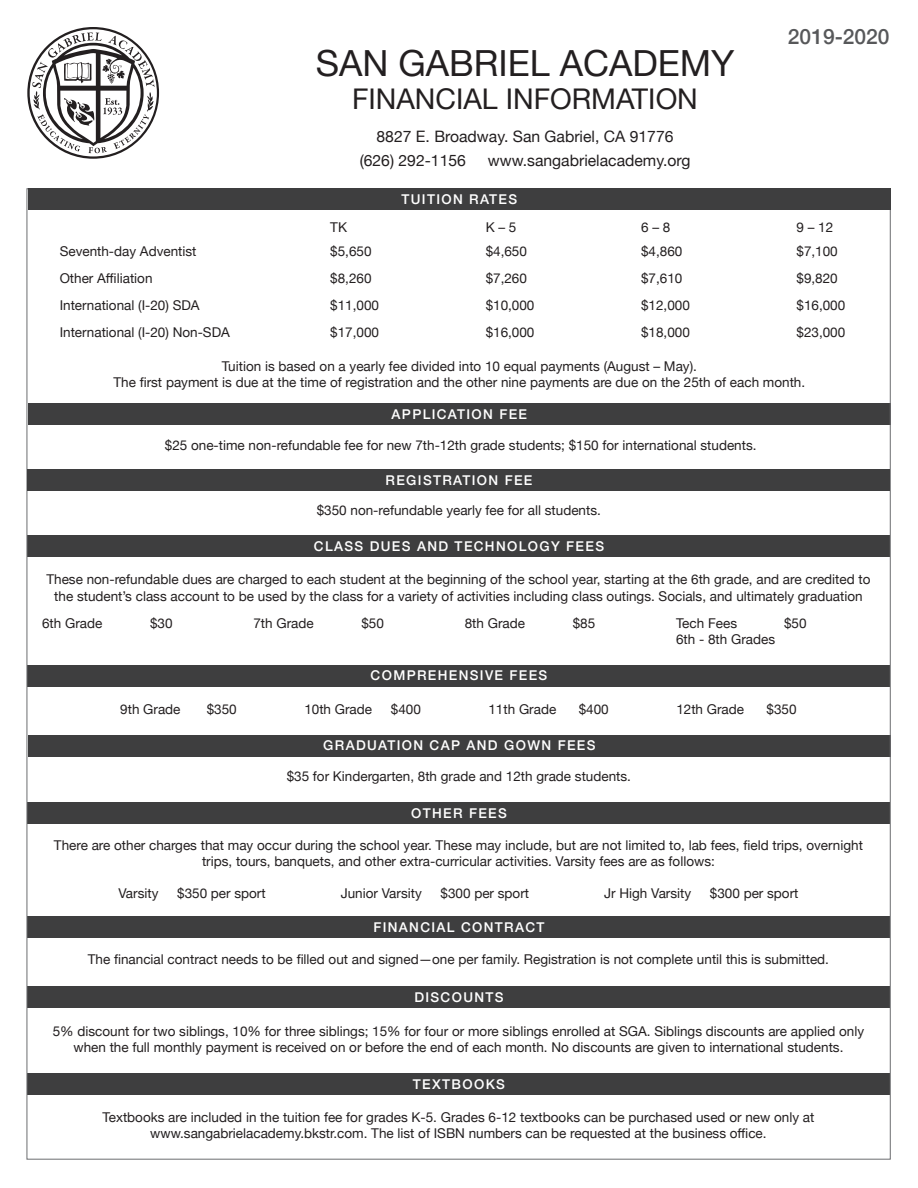
<style>
.page{position:relative;width:918px;height:1188px;background:#fff}
.page>*{position:absolute;margin:0;border:0;box-sizing:border-box;transform-origin:0 0}
.t1{font:36px "Helvetica Neue";color:#231f20}
.t2{font:28.5px "Helvetica Neue";color:#231f20}
.t3{font:500 21px "Helvetica Neue";color:#57585a}
.t4{font:15.75px "Helvetica Neue";color:#231f20}
.t5{font:13.5px/16.2px "Helvetica Neue";color:#231f20;text-align:center}
.t6{font:500 13.5px "Helvetica Neue";letter-spacing:.1em;color:#fff}
</style>
<div class="page">
<div style="left:28px;top:1073px;width:862px;height:22px;background:#3e3e3f"></div>
<div style="left:28px;top:665px;width:862px;height:22px;background:#3e3e3f"></div>
<div style="left:28px;top:802px;width:862px;height:22px;background:#3e3e3f"></div>
<div style="left:28px;top:917px;width:862px;height:21px;background:#3e3e3f"></div>
<div style="left:28px;top:986px;width:862px;height:22px;background:#3e3e3f"></div>
<div style="left:28px;top:735px;width:863px;height:22px;background:#3e3e3f"></div>
<div style="left:28px;top:535px;width:862px;height:22px;background:#3e3e3f"></div>
<div style="left:28px;top:403px;width:863px;height:22px;background:#3e3e3f"></div>
<svg style="left:27px;top:27px;width:132px;height:132px"></svg>
<div style="left:28px;top:469px;width:862px;height:22px;background:#3e3e3f"></div>
<div style="left:28px;top:189px;width:863px;height:21px;background:#3e3e3f"></div>
<p class="t5" style="left:60px;top:244px;width:138px">Seventh-day Adventist</p>
<p class="t5" style="left:60px;top:271px;width:94px">Other Affiliation</p>
<p class="t5" style="left:60px;top:298px;width:142px">International (I-20) SDA</p>
<p class="t5" style="left:60px;top:325px;width:172px">International (I-20) Non-SDA</p>
<p class="t1" style="left:316px;top:37px;width:420px">SAN GABRIEL ACADEMY</p>
<p class="t2" style="left:352px;top:79px;width:347px">FINANCIAL INFORMATION</p>
<p class="t4" style="left:377px;top:125px;width:298px">8827 E. Broadway. San Gabriel, CA 91776</p>
<p class="t4" style="left:360px;top:149px;width:108px">(626) 292-1156</p>
<p class="t4" style="left:488px;top:149px;width:204px">www.sangabrielacademy.org</p>
<p class="t5" style="left:330px;top:220px;width:18px">TK</p>
<p class="t5" style="left:330px;top:244px;width:43px">$5,650</p>
<p class="t5" style="left:330px;top:271px;width:43px">$8,260</p>
<p class="t5" style="left:330px;top:298px;width:50px">$11,000</p>
<p class="t5" style="left:330px;top:325px;width:50px">$17,000</p>
<p class="t6" style="left:401px;top:189px;width:117px">TUITION RATES</p>
<p class="t5" style="left:486px;top:220px;width:32px">K – 5</p>
<p class="t5" style="left:486px;top:244px;width:43px">$4,650</p>
<p class="t5" style="left:486px;top:271px;width:43px">$7,260</p>
<p class="t5" style="left:486px;top:298px;width:50px">$10,000</p>
<p class="t5" style="left:486px;top:325px;width:50px">$16,000</p>
<p class="t5" style="left:641px;top:220px;width:31px">6 – 8</p>
<p class="t5" style="left:641px;top:244px;width:43px">$4,860</p>
<p class="t5" style="left:641px;top:271px;width:43px">$7,610</p>
<p class="t5" style="left:641px;top:298px;width:50px">$12,000</p>
<p class="t5" style="left:641px;top:325px;width:50px">$18,000</p>
<h3 class="t3" style="left:788px;top:19px;width:103px">2019-2020</h3>
<p class="t5" style="left:796px;top:220px;width:38px">9 – 12</p>
<p class="t5" style="left:796px;top:244px;width:43px">$7,100</p>
<p class="t5" style="left:796px;top:271px;width:43px">$9,820</p>
<p class="t5" style="left:796px;top:298px;width:50px">$16,000</p>
<p class="t5" style="left:796px;top:325px;width:50px">$23,000</p>
<p class="t5" style="left:222px;top:359px;width:477px">Tuition is based on a yearly fee divided into 10 equal payments (August – May).</p>
<p class="t5" style="left:113px;top:375px;width:693px">The first payment is due at the time of registration and the other nine payments are due on the 25th of each month.</p>
<p class="t6" style="left:392px;top:403px;width:137px">APPLICATION FEE</p>
<p class="t5" style="left:165px;top:438px;width:593px">$25 one-time non-refundable fee for new 7th-12th grade students; $150 for international students.</p>
<p class="t6" style="left:386px;top:469px;width:148px">REGISTRATION FEE</p>
<p class="t5" style="left:317px;top:503px;width:286px">$350 non-refundable yearly fee for all students.</p>
<p class="t6" style="left:314px;top:535px;width:292px">CLASS DUES AND TECHNOLOGY FEES</p>
<p class="t5" style="left:46px;top:572px;width:826px">These non-refundable dues are charged to each student at the beginning of the school year, starting at the 6th grade, and are credited to the student’s class account to be used by the class for a variety of activities including class outings. Socials, and ultimately graduation</p>
<p class="t5" style="left:42px;top:616px;width:62px">6th Grade</p>
<p class="t5" style="left:150px;top:616px;width:24px">$30</p>
<p class="t5" style="left:676px;top:616px;width:63px">Tech Fees</p>
<p class="t5" style="left:784px;top:616px;width:24px">$50</p>
<p class="t5" style="left:676px;top:632px;width:101px">6th - 8th Grades</p>
<p class="t5" style="left:253px;top:616px;width:62px">7th Grade</p>
<p class="t5" style="left:361px;top:616px;width:24px">$50</p>
<p class="t5" style="left:465px;top:616px;width:62px">8th Grade</p>
<p class="t5" style="left:573px;top:616px;width:24px">$85</p>
<p class="t6" style="left:371px;top:665px;width:178px">COMPREHENSIVE FEES</p>
<p class="t5" style="left:120px;top:702px;width:62px">9th Grade</p>
<p class="t5" style="left:207px;top:702px;width:32px">$350</p>
<p class="t5" style="left:304px;top:702px;width:69px">10th Grade</p>
<p class="t5" style="left:391px;top:702px;width:32px">$400</p>
<p class="t5" style="left:488px;top:702px;width:69px">11th Grade</p>
<p class="t5" style="left:579px;top:702px;width:32px">$400</p>
<p class="t5" style="left:676px;top:702px;width:69px">12th Grade</p>
<p class="t5" style="left:767px;top:702px;width:32px">$350</p>
<p class="t6" style="left:323px;top:735px;width:274px">GRADUATION CAP AND GOWN FEES</p>
<p class="t5" style="left:287px;top:769px;width:346px">$35 for Kindergarten, 8th grade and 12th grade students.</p>
<p class="t6" style="left:411px;top:802px;width:97px">OTHER FEES</p>
<p class="t5" style="left:54px;top:838px;width:811px">There are other charges that may occur during the school year. These may include, but are not limited to, lab fees, field trips, overnight trips, tours, banquets, and other extra-curricular activities. Varsity fees are as follows:</p>
<p class="t5" style="left:118px;top:886px;width:42px">Varsity</p>
<p class="t5" style="left:177px;top:886px;width:90px">$350 per sport</p>
<p class="t5" style="left:341px;top:886px;width:83px">Junior Varsity</p>
<p class="t5" style="left:441px;top:886px;width:90px">$300 per sport</p>
<p class="t5" style="left:604px;top:886px;width:89px">Jr High Varsity</p>
<p class="t5" style="left:710px;top:886px;width:90px">$300 per sport</p>
<p class="t6" style="left:373px;top:916px;width:173px">FINANCIAL CONTRACT</p>
<p class="t5" style="left:88px;top:952px;width:743px">The financial contract needs to be filled out and signed—one per family. Registration is not complete until this is submitted.</p>
<p class="t6" style="left:414px;top:986px;width:91px">DISCOUNTS</p>
<p class="t5" style="left:53px;top:1024px;width:813px">5% discount for two siblings, 10% for three siblings; 15% for four or more siblings enrolled at SGA. Siblings discounts are applied only when the full monthly payment is received on or before the end of each month. No discounts are given to international students.</p>
<p class="t6" style="left:413px;top:1073px;width:94px">TEXTBOOKS</p>
<p class="t5" style="left:103px;top:1110px;width:713px">Textbooks are included in the tuition fee for grades K-5. Grades 6-12 textbooks can be purchased used or new only at</p>
<p class="t5" style="left:150px;top:1126px;width:618px">www.sangabrielacademy.bkstr.com. The list of ISBN numbers can be requested at the business office.</p>
</div>
